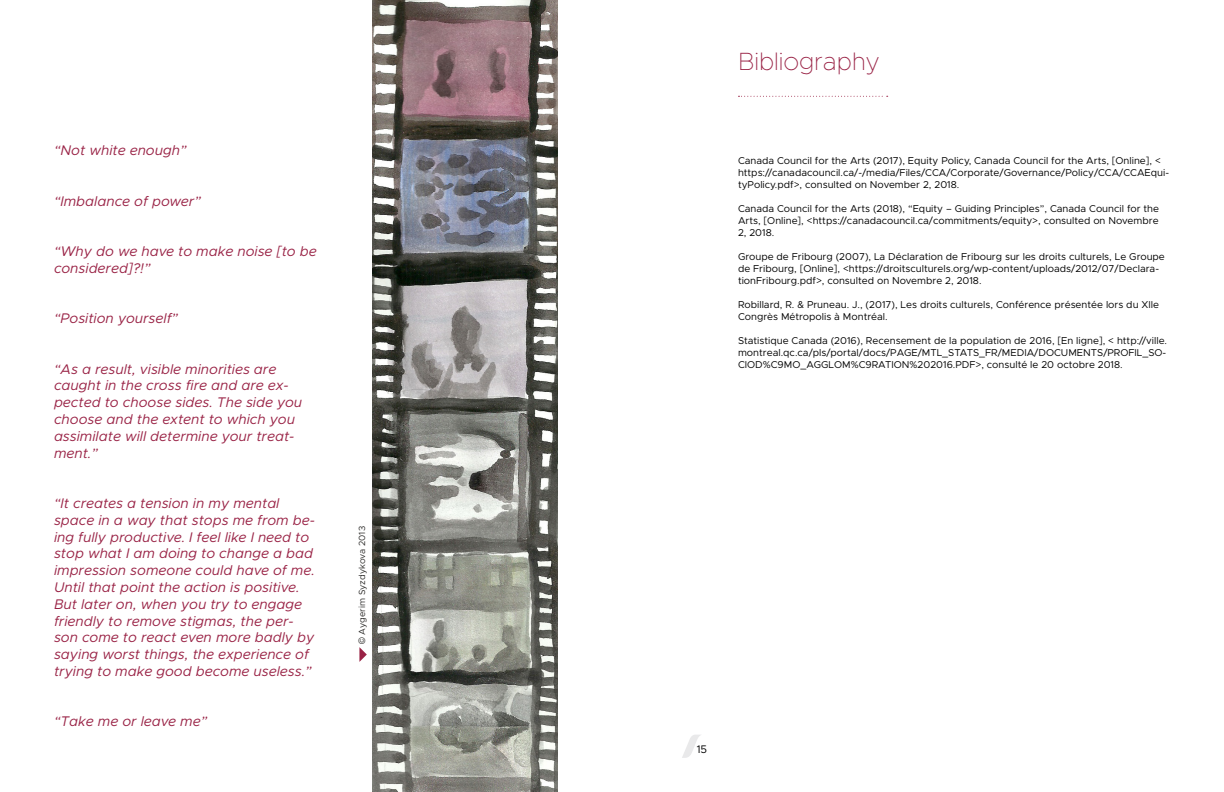
<style>
.page{position:relative;width:1224px;height:792px;background:#fff}
.page>*{position:absolute;margin:0;border:0;box-sizing:border-box;transform-origin:0 0}
.t1{font:100 25px "Metropolis";color:#992245}
.t2{font:italic 14px/16.8px "Metropolis";color:#992245}
.t3{font:11px "Metropolis";color:#000}
.t4{font:10px/12px "Metropolis";color:#000}
.t5{font:9px "Metropolis";color:#2f2e2c}
.s1{font-family:"Arial"}
</style>
<div class="page">
<svg style="left:682px;top:735px;width:18px;height:23px"></svg>
<svg style="left:738px;top:96px;width:150px;height:1px"></svg>
<img style="left:372px;top:0;width:185px;height:792px">
<svg style="left:359px;top:647px;width:8px;height:15px"></svg>
<h2 class="t2" style="left:54px;top:142px;width:134px">“Not white enough”</h2>
<h2 class="t2" style="left:54px;top:192px;width:148px">“Imbalance of power”</h2>
<h2 class="t2" style="left:54px;top:243px;width:264px">“Why do we have to make noise [to be considered]?!”</h2>
<h2 class="t2" style="left:54px;top:310px;width:126px">“Position yourself”</h2>
<h2 class="t2" style="left:54px;top:360px;width:250px">“As a result, visible minorities are caught in the cross fire and are ex&shy;pected to choose sides. The side you choose and the extent to which you assimilate will determine your treat&shy;ment.”</h2>
<p class="t2" style="left:54px;top:495px;width:262px">“It creates a tension in my mental space in a way that stops me from be&shy;ing fully productive. I feel like I need to stop what I am doing to change a bad impression someone could have of me.<br>Until that point the action is positive.<br>But later on, when you try to engage friendly to remove stigmas, the per&shy;son come to react even more badly by saying worst things, the experience of trying to make good become useless.”</p>
<h2 class="t2" style="left:54px;top:713px;width:155px">“Take me or leave me”</h2>
<p class="t5" style="left:357px;top:644px;width:119px;rotate:-90deg"><span class="s1">©</span> Aygerim Syzdykova 2013</p>
<h1 class="t1" style="left:738px;top:46px;width:144px">Bibliography</h1>
<p class="t4" style="left:738px;top:155px;width:433px">Canada Council for the Arts (2017), Equity Policy, Canada Council for the Arts, [Online], &lt; https://canadacouncil.ca/-/media/Files/CCA/Corporate/Governance/Policy/CCA/CCAEqui&shy;tyPolicy.pdf&gt;, consulted on November 2, 2018.</p>
<p class="t4" style="left:738px;top:203px;width:423px;text-align:justify">Canada Council for the Arts (2018), “Equity – Guiding Principles”, Canada Council for the Arts, [Online], &lt;https://canadacouncil.ca/commitments/equity&gt;, consulted on Novembre 2, 2018.</p>
<p class="t4" style="left:738px;top:251px;width:428px">Groupe de Fribourg (2007), La Déclaration de Fribourg sur les droits culturels, Le Groupe de Fribourg, [Online], &lt;https://droitsculturels.org/wp-content/uploads/2012/07/Declara&shy;tionFribourg.pdf&gt;, consulted on Novembre 2, 2018.</p>
<p class="t4" style="left:738px;top:299px;width:423px">Robillard, R. &amp; Pruneau. J., (2017), Les droits culturels, Conférence présentée lors du XIIe<br>Congrès Métropolis à Montréal.</p>
<p class="t4" style="left:738px;top:335px;width:431px;text-align:justify">Statistique Canada (2016), Recensement de la population de 2016, [En ligne], &lt; http://ville. montreal.qc.ca/pls/portal/docs/PAGE/MTL_STATS_FR/MEDIA/DOCUMENTS/PROFIL_SO-CIOD%C9MO_AGGLOM%C9RATION%202016.PDF&gt;, consulté le 20 octobre 2018.</p>
<p class="t3" style="left:697px;top:743px;width:12px">15</p>
</div>
